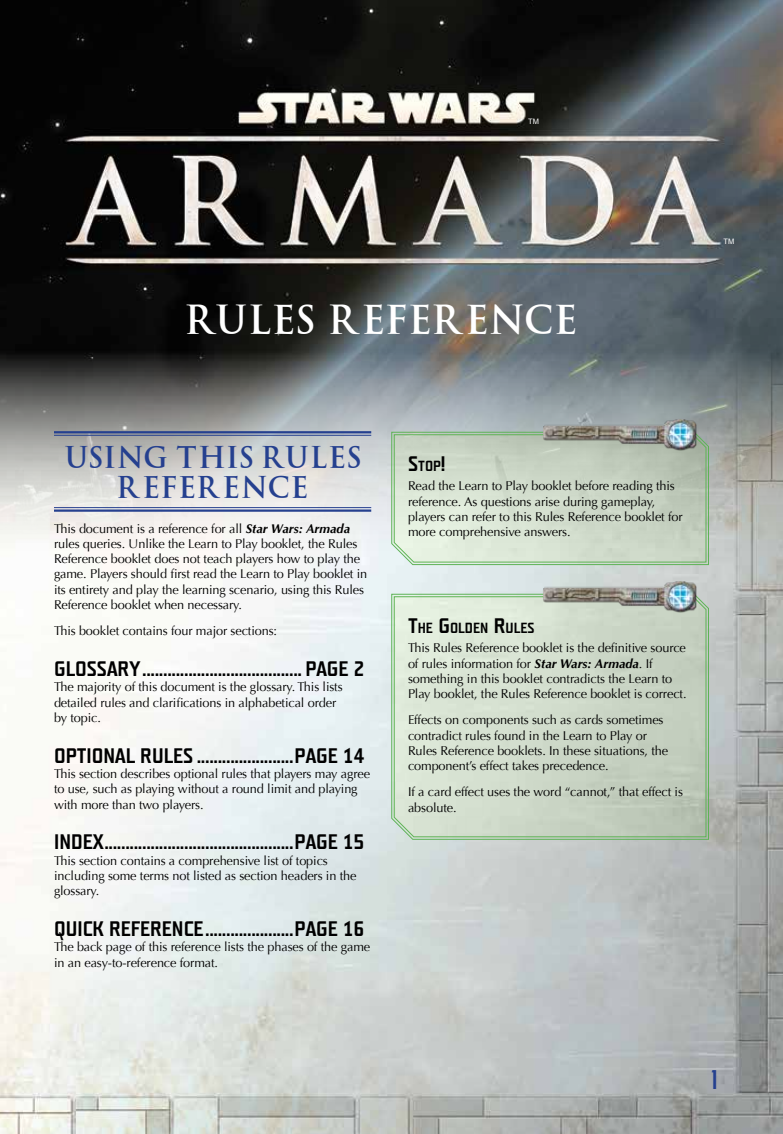
<style>
.page{position:relative;width:783px;height:1134px;background:#fff}
.page>*{position:absolute;margin:0;border:0;box-sizing:border-box;transform-origin:0 0}
.t1{font:30px "EPISODE I";letter-spacing:.1em;color:#fff}
.t2{font:30px "Revenger Light BB";color:#25408f}
.t3{font:22.5px/30px "EPISODE I";letter-spacing:.135em;color:#25408f;text-align:center}
.t4{font:21px "Teuton Fett";color:#000}
.t5{font:14.7px "Teuton Fett";color:#000}
.t6{font:12.75px/15.3px "Optima";letter-spacing:-.01em;color:#000}
.t7{font:7.5px "Arial";color:#fff}
.s1{font-weight:700;font-style:italic}
.s2{font-size:21px}
</style>
<div class="page">
<img style="left:0;top:567px;width:783px;height:567px">
<img style="left:0;top:0;width:783px;height:567px">
<hr style="left:54px;top:431px;width:317px;height:2px;background:#25408f">
<hr style="left:54px;top:435px;width:317px;height:1px;background:#25408f">
<hr style="left:54px;top:507px;width:317px;height:1px;background:#25408f">
<hr style="left:54px;top:509px;width:317px;height:3px;background:#25408f">
<svg style="left:391px;top:432px;width:318px;height:133px;background:#a0c79f"></svg>
<svg style="left:394px;top:434px;width:313px;height:129px;background:#ccd8c7"></svg>
<img style="left:541px;top:418px;width:157px;height:33px">
<svg style="left:391px;top:594px;width:318px;height:246px;background:#a0c99f"></svg>
<svg style="left:394px;top:596px;width:313px;height:241px;background:#cedac9"></svg>
<img style="left:541px;top:580px;width:157px;height:33px">
<p class="t7" style="left:528px;top:116px;width:12px">TM</p>
<h1 class="t1" style="left:186px;top:306px;width:391px">RULES REFERENCE</h1>
<p class="t7" style="left:724px;top:236px;width:12px">TM</p>
<h2 class="t3" style="left:65px;top:446px;width:297px">USING THIS RULES<br>REFERENCE</h2>
<p class="t6" style="left:54px;top:521px;width:315px">This document is a reference for all <span class="s1">Star Wars: Armada </span>rules queries. Unlike the Learn to Play booklet, the Rules Reference booklet does not teach players how to play the game. Players should first read the Learn to Play booklet in its entirety and play the learning scenario, using this Rules Reference booklet when necessary.</p>
<p class="t6" style="left:54px;top:623px;width:225px">This booklet contains four major sections:</p>
<h3 class="t4" style="left:54px;top:658px;width:312px">GLOSSARY...................................... PAGE 2</h3>
<p class="t6" style="left:54px;top:679px;width:290px">The majority of this document is the glossary. This lists detailed rules and clarifications in alphabetical order by topic.</p>
<h3 class="t4" style="left:54px;top:745px;width:312px">OPTIONAL RULES .......................PAGE 14</h3>
<p class="t6" style="left:54px;top:766px;width:318px">This section describes optional rules that players may agree to use, such as playing without a round limit and playing with more than two players.</p>
<h3 class="t4" style="left:54px;top:832px;width:312px">INDEX.............................................PAGE 15</h3>
<p class="t6" style="left:54px;top:853px;width:304px">This section contains a comprehensive list of topics including some terms not listed as section headers in the glossary.</p>
<h3 class="t4" style="left:54px;top:918px;width:312px">QUICK REFERENCE.....................PAGE 16</h3>
<p class="t6" style="left:54px;top:940px;width:318px">The back page of this reference lists the phases of the game in an easy-to-reference format.</p>
<p class="t5" style="left:408px;top:458px;width:39px"><span class="s2">S</span>TOP<span class="s2">!</span></p>
<p class="t6" style="left:408px;top:479px;width:276px">Read the Learn to Play booklet before reading this reference. As questions arise during gameplay, players can refer to this Rules Reference booklet for more comprehensive answers.</p>
<p class="t5" style="left:408px;top:620px;width:127px"><span class="s2">T</span>HE <span class="s2">G</span>OLDEN <span class="s2">R</span>ULES</p>
<p class="t6" style="left:408px;top:641px;width:280px">This Rules Reference booklet is the definitive source of rules information for <span class="s1">Star Wars: Armada</span>. If something in this booklet contradicts the Learn to Play booklet, the Rules Reference booklet is correct.</p>
<p class="t6" style="left:408px;top:713px;width:262px">Effects on components such as cards sometimes contradict rules found in the Learn to Play or Rules Reference booklets. In these situations, the component’s effect takes precedence.</p>
<p class="t6" style="left:408px;top:785px;width:276px">If a card effect uses the word “cannot,” that effect is absolute.</p>
<h1 class="t2" style="left:711px;top:1065px;width:7px">1</h1>
</div>
